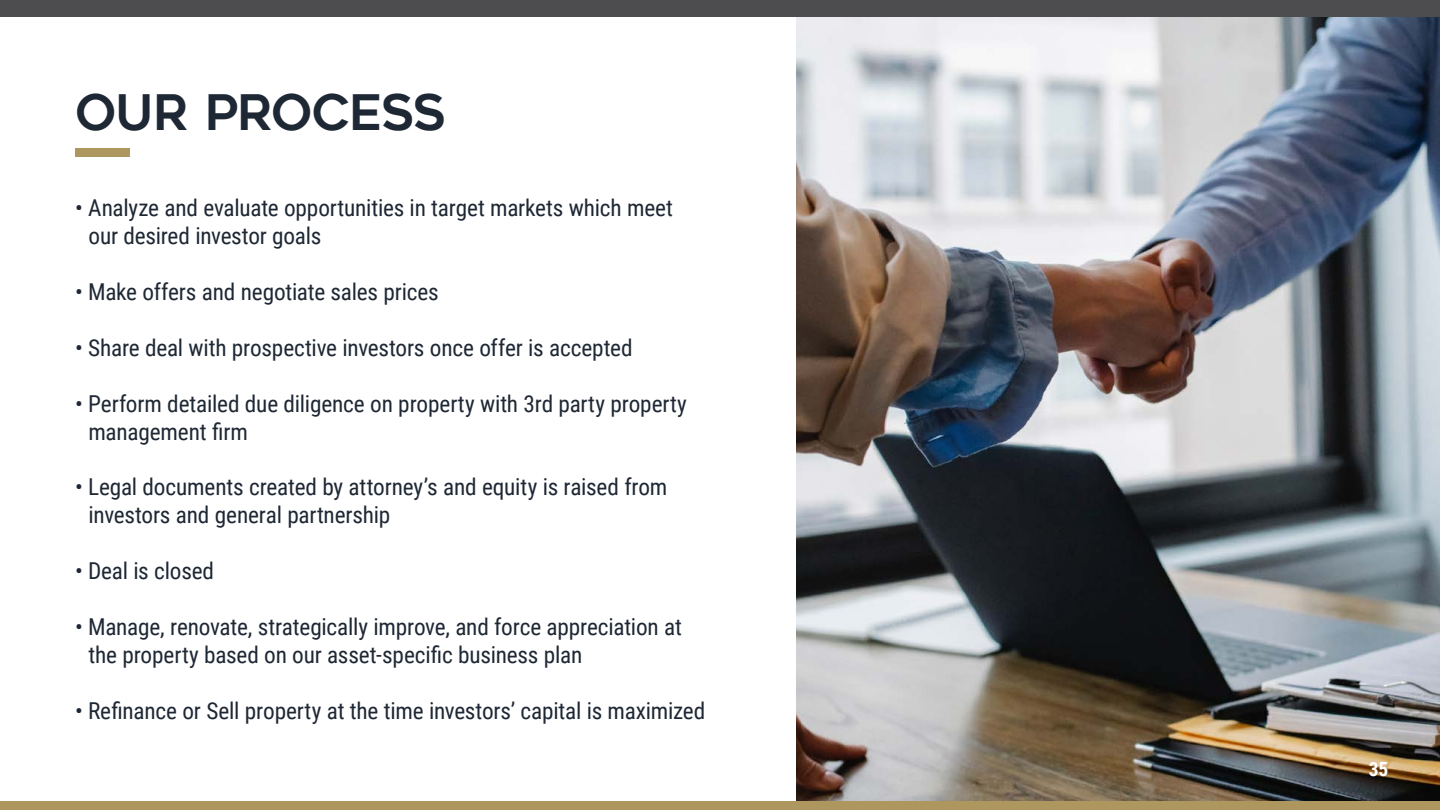
<style>
.page{position:relative;width:1440px;height:810px;background:#fff}
.page>*{position:absolute;margin:0;border:0;box-sizing:border-box;transform-origin:0 0}
.t1{font:48.75px "Geometos";letter-spacing:-.015em;color:#1e2734}
.t2{font:23.25px/27.9px "Roboto Condensed";letter-spacing:-.01em;color:#1e2734}
.t3{font:700 19.5px "Roboto Condensed";color:#fff}
</style>
<div class="page">
<img style="left:796px;top:16px;width:644px;height:785px">
<div style="left:0;top:0;width:1440px;height:16px;background:#4d4d4f"></div>
<div style="left:0;top:801px;width:1440px;height:9px;background:#ae975f"></div>
<div style="left:75px;top:148px;width:55px;height:9px;background:#ae975f"></div>
<h1 class="t1" style="left:75px;top:85px;width:372px">OUR PROCESS</h1>
<p class="t2" style="left:89px;top:193px;width:586px;text-indent:-14px">• Analyze and evaluate opportunities in target markets which meet our desired investor goals</p>
<p class="t2" style="left:75px;top:277px;width:365px">• Make offers and negotiate sales prices</p>
<p class="t2" style="left:75px;top:333px;width:559px">• Share deal with prospective investors once offer is accepted</p>
<p class="t2" style="left:89px;top:389px;width:600px;text-indent:-14px">• Perform detailed due diligence on property with 3rd party property management firm</p>
<p class="t2" style="left:89px;top:472px;width:580px;text-indent:-14px">• Legal documents created by attorney’s and equity is raised from investors and general partnership</p>
<p class="t2" style="left:75px;top:556px;width:141px">• Deal is closed</p>
<p class="t2" style="left:89px;top:612px;width:595px;text-indent:-14px">• Manage, renovate, strategically improve, and force appreciation at the property based on our asset-specific business plan</p>
<p class="t2" style="left:75px;top:696px;width:632px">• Refinance or Sell property at the time investors’ capital is maximized</p>
<p class="t3" style="left:1369px;top:755px;width:21px">35</p>
</div>
